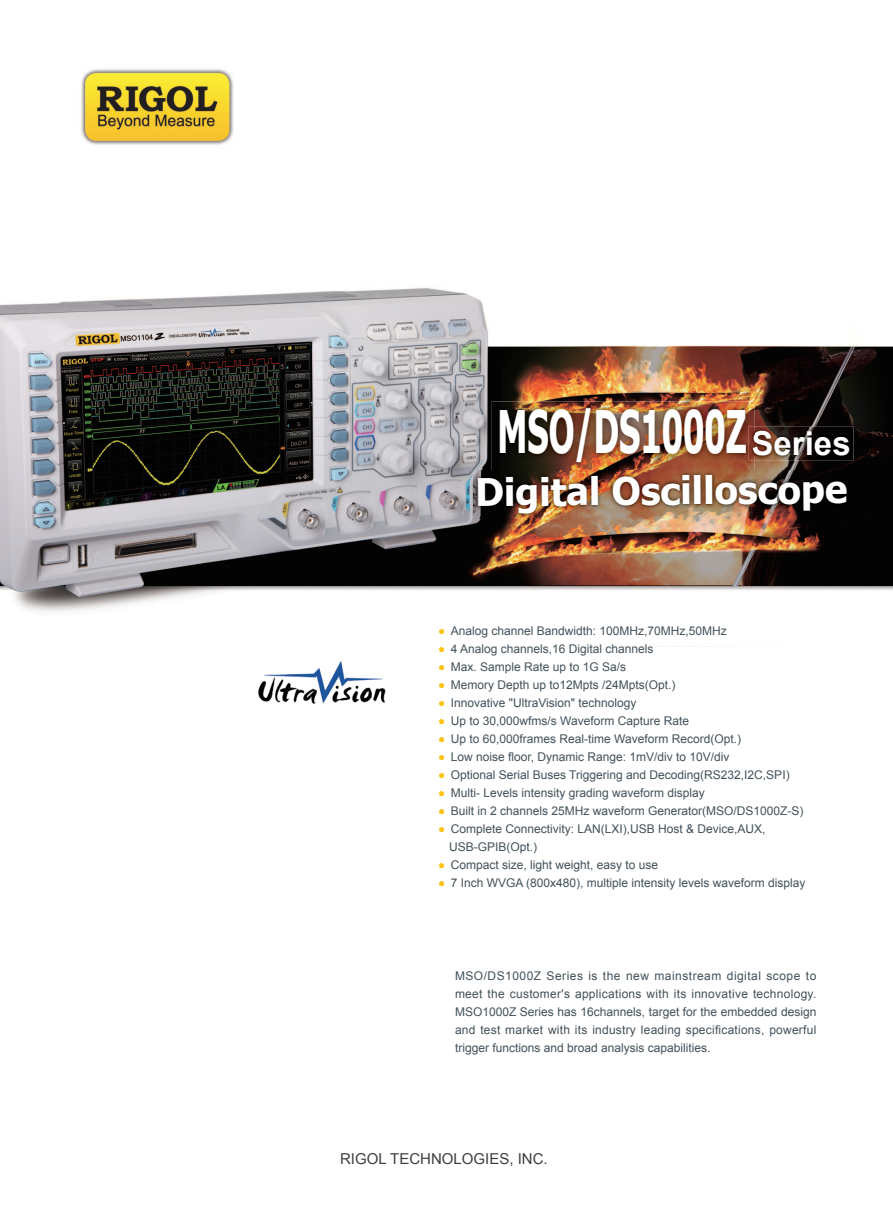
<style>
.page{position:relative;width:893px;height:1212px;background:#fff}
.page>*{position:absolute;margin:0;border:0;box-sizing:border-box;transform-origin:0 0}
.t1{font:700 58.5px "Tahoma";color:#fff;scale:.57 1}
.t2{font:700 37.95px "Tahoma";color:#fff}
.t3{font:15px "Arial";color:#3e3e3f}
.t4{font:12px/18px "Arial";color:#425159;text-align:justify}
.s1{font-family:"Arial";font-size:33px}
</style>
<div class="page">
<img style="left:0;top:287px;width:893px;height:348px">
<img style="left:473px;top:471px;width:378px;height:47px">
<img style="left:754px;top:427px;width:100px;height:33px">
<img style="left:754px;top:431px;width:95px;height:25px">
<img style="left:492px;top:401px;width:262px;height:69px">
<svg style="left:753px;top:431px;width:1px;height:25px"></svg>
<img style="left:81px;top:69px;width:153px;height:76px">
<svg style="left:439px;top:629px;width:5px;height:5px"></svg>
<svg style="left:439px;top:647px;width:5px;height:5px"></svg>
<svg style="left:439px;top:665px;width:5px;height:5px"></svg>
<svg style="left:439px;top:683px;width:5px;height:5px"></svg>
<svg style="left:439px;top:701px;width:5px;height:5px"></svg>
<svg style="left:439px;top:719px;width:5px;height:5px"></svg>
<svg style="left:439px;top:737px;width:5px;height:5px"></svg>
<svg style="left:439px;top:755px;width:5px;height:5px"></svg>
<svg style="left:439px;top:773px;width:5px;height:5px"></svg>
<svg style="left:439px;top:791px;width:5px;height:5px"></svg>
<svg style="left:439px;top:809px;width:5px;height:5px"></svg>
<svg style="left:439px;top:827px;width:5px;height:5px"></svg>
<svg style="left:439px;top:863px;width:5px;height:5px"></svg>
<svg style="left:439px;top:881px;width:5px;height:5px"></svg>
<img style="left:258px;top:661px;width:128px;height:43px">
<h1 class="t1" style="left:497px;top:391px;width:621px">MSO/DS1000Z <span class="s1">Series</span></h1>
<h2 class="t2" style="left:475px;top:467px;width:374px;rotate:-1deg">Digital Oscilloscope</h2>
<p class="t4" style="left:449px;top:622px;width:358px;text-align:left">Analog channel Bandwidth: 100MHz,70MHz,50MHz<br>4 Analog channels,16 Digital channels<br>Max. Sample Rate up to 1G Sa/s<br>Memory Depth up to12Mpts /24Mpts(Opt.)<br>Innovative "UltraVision" technology<br>Up to 30,000wfms/s Waveform Capture Rate<br>Up to 60,000frames Real-time Waveform Record(Opt.)<br>Low noise floor, Dynamic Range: 1mV/div to 10V/div<br>Optional Serial Buses Triggering and Decoding(RS232,I2C,SPI)<br>Multi- Levels intensity grading waveform display<br>Built in 2 channels 25MHz waveform Generator(MSO/DS1000Z-S)<br>Complete Connectivity: LAN(LXI),USB Host &amp; Device,AUX, USB-GPIB(Opt.)<br>Compact size, light weight, easy to use<br>7 Inch WVGA (800x480), multiple intensity levels waveform display</p>
<p class="t4" style="left:455px;top:967px;width:363px">MSO/DS1000Z Series is the new mainstream digital scope to meet the customer's applications with its innovative technology.<br>MSO1000Z Series has 16channels, target for the embedded design and test market with its industry leading specifications, powerful trigger functions and broad analysis capabilities.</p>
<p class="t3" style="left:340px;top:1149px;width:209px">RIGOL TECHNOLOGIES, INC.</p>
</div>
